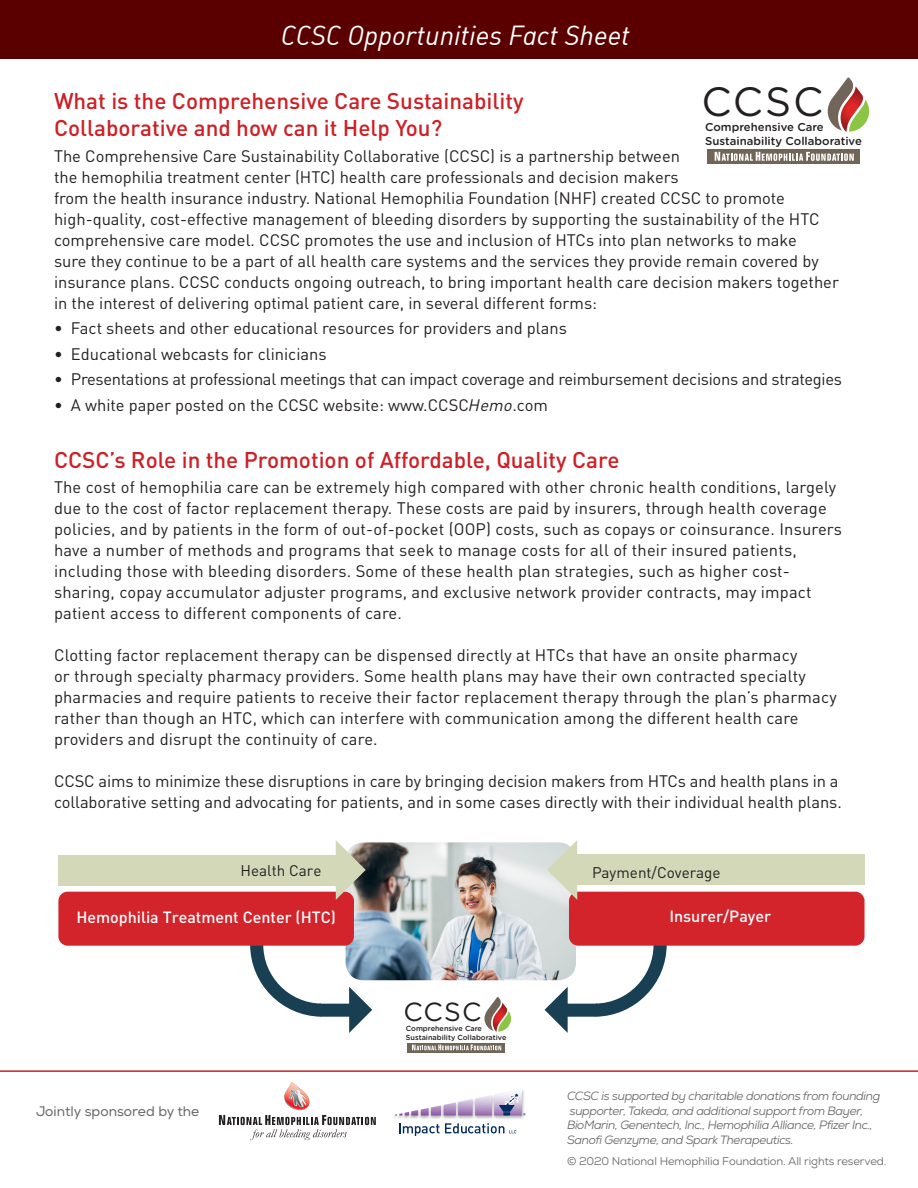
<style>
.page{position:relative;width:918px;height:1188px;background:#fff}
.page>*{position:absolute;margin:0;border:0;box-sizing:border-box;transform-origin:0 0}
.t1{font:40.8px "Gotham Rounded";color:#231f20}
.t2{font:27px "DIN Regular Italic Alt";color:#fff}
.t3{font:26.1px "Gotham Rounded";color:#231f20}
.t4{font:500 22.5px/27px "DIN";color:#cd2026}
.t5{font:16.5px/21px "DIN";color:#231f20}
.t6{font:16.5px "DIN";letter-spacing:-.02em;color:#231f20}
.t7{font:500 16.05px "DIN";color:#fff}
.t8{font:15.3px "DIN";color:#231f20}
.t9{font:13.8px "Nexa";color:#666}
.t10{font:italic 12px/14.4px "Nexa";letter-spacing:-.03em;color:#666}
.t11{font:500 11.4px/13.6px "Gotham Rounded";color:#231f20}
.t12{font:11.25px "Nexa";letter-spacing:-.01em;color:#666}
.t13{font:500 7.35px/8.7px "Gotham Rounded";color:#231f20}
.s1{font-style:italic}
</style>
<div class="page">
<img style="left:350px;top:842px;width:223px;height:138px">
<div style="left:0;top:0;width:918px;height:58px;background:#5b0000"></div>
<div style="left:707px;top:150px;width:153px;height:14px;background:#716557"></div>
<svg style="left:715px;top:152px;width:139px;height:9px"></svg>
<svg style="left:828px;top:78px;width:41px;height:54px"></svg>
<hr style="left:0;top:1070px;width:918px;height:2px;background:#cd2026">
<svg style="left:219px;top:1082px;width:157px;height:58px"></svg>
<img style="left:394px;top:1114px;width:130px;height:5px">
<svg style="left:399px;top:1123px;width:117px;height:12px"></svg>
<svg style="left:395px;top:1090px;width:131px;height:26px"></svg>
<svg style="left:250px;top:945px;width:122px;height:88px"></svg>
<svg style="left:545px;top:945px;width:122px;height:88px"></svg>
<div style="left:58px;top:892px;width:296px;height:54px;background:#d3232b;border-radius:9px"></div>
<div style="left:569px;top:892px;width:296px;height:54px;background:#d3232b;border-radius:9px"></div>
<svg style="left:336px;top:840px;width:30px;height:60px;background:#b6ad9c"></svg>
<div style="left:58px;top:855px;width:278px;height:31px;background:#d3d8b8"></div>
<svg style="left:547px;top:840px;width:30px;height:60px;background:#dadccd"></svg>
<div style="left:577px;top:854px;width:288px;height:31px;background:#d3d8b8"></div>
<svg style="left:407px;top:1043px;width:98px;height:9px"></svg>
<svg style="left:412px;top:1045px;width:89px;height:5px"></svg>
<svg style="left:484px;top:997px;width:27px;height:35px"></svg>
<p class="t2" style="left:281px;top:18px;width:350px">CCSC Opportunities Fact Sheet</p>
<p class="t1" style="left:702px;top:73px;width:123px">CCSC</p>
<p class="t11" style="left:705px;top:120px;width:158px">Comprehensive Care<br>Sustainability Collaborative</p>
<p class="t4" style="left:54px;top:87px;width:471px">What is the Comprehensive Care Sustainability<br>Collaborative and how can it Help You?</p>
<p class="t5" style="left:54px;top:145px;width:786px">The Comprehensive Care Sustainability Collaborative (CCSC) is a partnership between<br>the hemophilia treatment center (HTC) health care professionals and decision makers<br>from the health insurance industry. National Hemophilia Foundation (NHF) created CCSC to promote high-quality, cost-effective management of bleeding disorders by supporting the sustainability of the HTC comprehensive care model. CCSC promotes the use and inclusion of HTCs into plan networks to make<br>sure they continue to be a part of all health care systems and the services they provide remain covered by insurance plans. CCSC conducts ongoing outreach, to bring important health care decision makers together in the interest of delivering optimal patient care, in several different forms:</p>
<p class="t5" style="left:54px;top:317px;width:514px">• Fact sheets and other educational resources for providers and plans</p>
<p class="t5" style="left:54px;top:343px;width:274px">• Educational webcasts for clinicians</p>
<p class="t6" style="left:54px;top:369px;width:790px">• Presentations at professional meetings that can impact coverage and reimbursement decisions and strategies</p>
<p class="t5" style="left:54px;top:394px;width:495px">• A white paper posted on the CCSC website: www.CCSC<span class="s1">Hemo</span>.com</p>
<p class="t4" style="left:54px;top:445px;width:567px">CCSC’s Role in the Promotion of Affordable, Quality Care</p>
<p class="t5" style="left:54px;top:476px;width:790px">The cost of hemophilia care can be extremely high compared with other chronic health conditions, largely due to the cost of factor replacement therapy. These costs are paid by insurers, through health coverage policies, and by patients in the form of out-of-pocket (OOP) costs, such as copays or coinsurance. Insurers have a number of methods and programs that seek to manage costs for all of their insured patients, including those with bleeding disorders. Some of these health plan strategies, such as higher cost&shy;sharing, copay accumulator adjuster programs, and exclusive network provider contracts, may impact patient access to different components of care.</p>
<p class="t5" style="left:54px;top:644px;width:784px">Clotting factor replacement therapy can be dispensed directly at HTCs that have an onsite pharmacy<br>or through specialty pharmacy providers. Some health plans may have their own contracted specialty pharmacies and require patients to receive their factor replacement therapy through the plan’s pharmacy rather than though an HTC, which can interfere with communication among the different health care providers and disrupt the continuity of care.</p>
<p class="t5" style="left:54px;top:770px;width:789px">CCSC aims to minimize these disruptions in care by bringing decision makers from HTCs and health plans in a collaborative setting and advocating for patients, and in some cases directly with their individual health plans.</p>
<p class="t8" style="left:240px;top:861px;width:83px">Health Care</p>
<p class="t8" style="left:592px;top:863px;width:130px">Payment/Coverage</p>
<p class="t7" style="left:76px;top:907px;width:261px">Hemophilia Treatment Center (HTC)</p>
<p class="t7" style="left:669px;top:906px;width:103px">Insurer/Payer</p>
<p class="t9" style="left:36px;top:1103px;width:165px">Jointly sponsored by the</p>
<p class="t3" style="left:404px;top:994px;width:80px">CCSC</p>
<p class="t13" style="left:406px;top:1024px;width:102px">Comprehensive Care<br>Sustainability Collaborative</p>
<p class="t10" style="left:567px;top:1089px;width:315px">CCSC is supported by charitable donations from founding supporter, Takeda, and additional support from Bayer, BioMarin, Genentech, Inc., Hemophilia Alliance, Pfizer Inc., Sanofi Genzyme, and Spark Therapeutics.</p>
<p class="t12" style="left:567px;top:1154px;width:321px">© 2020 National Hemophilia Foundation. All rights reserved.</p>
</div>
